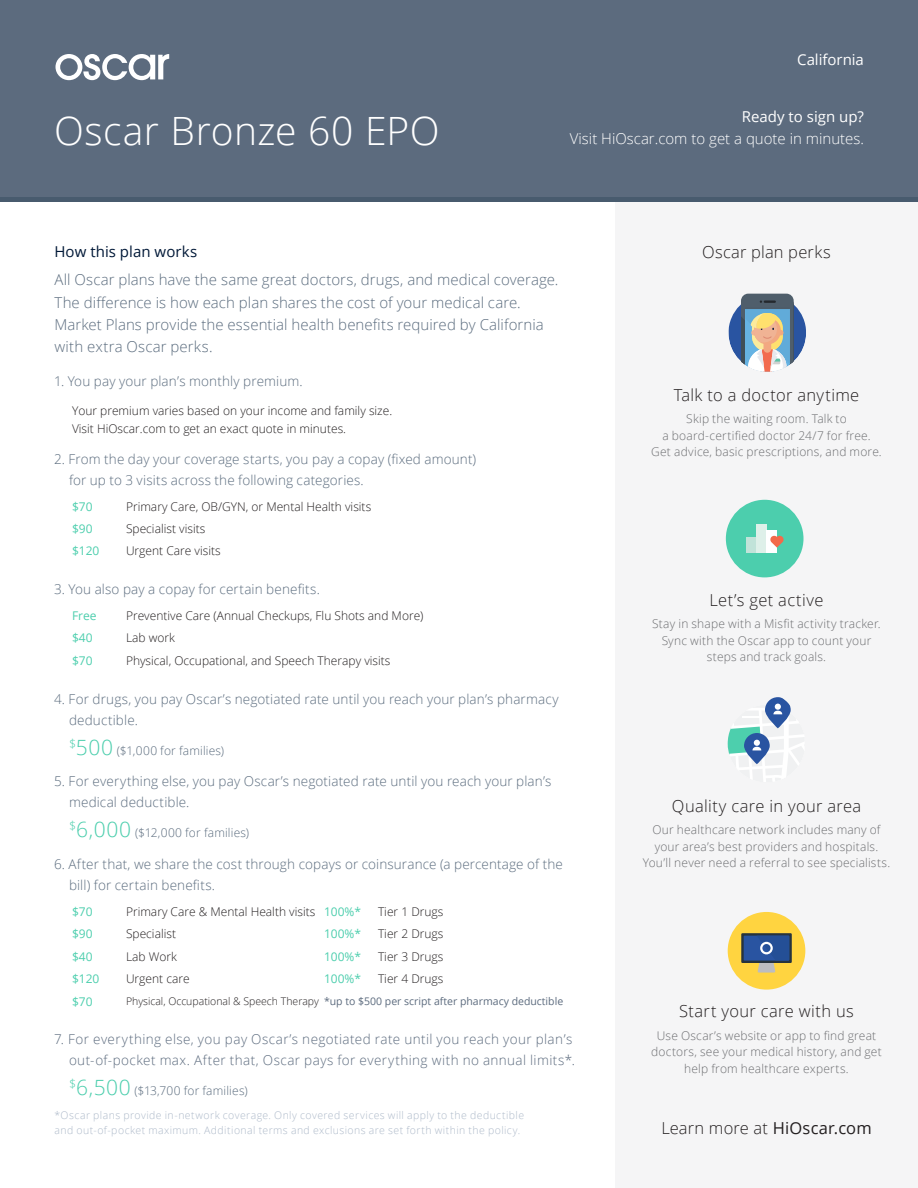
<style>
.page{position:relative;width:918px;height:1188px;background:#fff}
.page>*{position:absolute;margin:0;border:0;box-sizing:border-box;transform-origin:0 0}
.t1{font:300 39px "Open Sans";letter-spacing:.015em;color:#fff}
.t2{font:300 16.5px "Open Sans";letter-spacing:.02em;color:#231f20}
.t3{font:300 15px/22.5px "Open Sans";letter-spacing:.005em;color:#5b6c7e}
.t4{font:300 15px "Open Sans";color:#fff}
.t5{font:15px "Open Sans";color:#fff}
.t6{font:15px "Open Sans";letter-spacing:.005em;color:#001837}
.t7{font:300 13.5px/21px "Open Sans";letter-spacing:.01em;color:#5b6c7e}
.t8{font:300 13.5px/21px "Open Sans";letter-spacing:.03em;color:#5c6b7e;text-align:right}
.t9{font:300 12px/16.5px "Open Sans";letter-spacing:.015em;color:#6c6d70;text-align:center}
.t10{font:300 12px/18px "Open Sans";color:#231f20}
.t11{font:300 12px "Open Sans";letter-spacing:.015em;color:#5b6c7e}
.t12{font:12px "Open Sans";color:#4ccead}
.t13{font:300 10.5px/15px "Open Sans";letter-spacing:.04em;color:#adb9c9}
.t14{font:10.5px "Open Sans";color:#5c6b7e}
.t15{font:300 10.5px "Open Sans";color:#231f20}
.s1{font-size:21px;color:#4ccead}
.s2{font-weight:400}
</style>
<div class="page">
<div style="left:615px;top:0;width:303px;height:1187px;background:#f5f5f6"></div>
<div style="left:726px;top:500px;width:78px;height:77px;background:#4ccead;border-radius:50%"></div>
<div style="left:747px;top:537px;width:10px;height:16px;background:#c1e3d9"></div>
<div style="left:757px;top:524px;width:10px;height:29px;background:#def0e9"></div>
<div style="left:767px;top:531px;width:10px;height:22px;background:#fff"></div>
<svg style="left:770px;top:535px;width:14px;height:13px"></svg>
<svg style="left:728px;top:294px;width:78px;height:78px"></svg>
<svg style="left:765px;top:697px;width:26px;height:31px"></svg>
<svg style="left:728px;top:704px;width:63px;height:61px"></svg>
<div style="left:728px;top:912px;width:77px;height:78px;background:#ffd440;border-radius:50%"></div>
<svg style="left:741px;top:933px;width:51px;height:30px"></svg>
<div style="left:744px;top:936px;width:45px;height:25px;background:#2954a1"></div>
<svg style="left:757px;top:936px;width:32px;height:37px"></svg>
<div style="left:0;top:0;width:918px;height:200px;background:#5c6b7e"></div>
<svg style="left:56px;top:54px;width:113px;height:26px"></svg>
<hr style="left:0;top:198px;width:918px;height:4px;background:#485b6e">
<p class="t1" style="left:54px;top:104px;width:387px">Oscar Bronze 60 EPO</p>
<p class="t5" style="left:797px;top:50px;width:69px">California</p>
<p class="t5" style="left:742px;top:106px;width:124px">Ready to sign up?</p>
<p class="t4" style="left:570px;top:128px;width:296px">Visit HiOscar.com to get a quote in minutes.</p>
<p class="t6" style="left:54px;top:241px;width:144px">How this plan works</p>
<p class="t3" style="left:54px;top:268px;width:505px">All Oscar plans have the same great doctors, drugs, and medical coverage.<br>The difference is how each plan shares the cost of your medical care.</p>
<p class="t3" style="left:54px;top:313px;width:491px">Market Plans provide the essential health benefits required by California with extra Oscar perks.</p>
<p class="t2" style="left:702px;top:240px;width:130px">Oscar plan perks</p>
<p class="t7" style="left:54px;top:370px;width:250px">1. You pay your plan’s monthly premium.</p>
<p class="t10" style="left:72px;top:401px;width:322px">Your premium varies based on your income and family size.<br>Visit HiOscar.com to get an exact quote in minutes.</p>
<p class="t7" style="left:69px;top:448px;width:409px;text-indent:-15px">2. From the day your coverage starts, you pay a copay (fixed amount) for up to 3 visits across the following categories.</p>
<p class="t12" style="left:72px;top:498px;width:22px">$70</p>
<p class="t10" style="left:126px;top:497px;width:247px">Primary Care, OB/GYN, or Mental Health visits</p>
<p class="t12" style="left:72px;top:520px;width:22px">$90</p>
<p class="t10" style="left:126px;top:519px;width:81px">Specialist visits</p>
<p class="t12" style="left:72px;top:543px;width:29px">$120</p>
<p class="t10" style="left:126px;top:542px;width:96px">Urgent Care visits</p>
<p class="t7" style="left:54px;top:578px;width:267px">3. You also pay a copay for certain benefits.</p>
<p class="t12" style="left:72px;top:607px;width:26px">Free</p>
<p class="t10" style="left:126px;top:606px;width:299px">Preventive Care (Annual Checkups, Flu Shots and More)</p>
<p class="t12" style="left:72px;top:630px;width:22px">$40</p>
<p class="t10" style="left:126px;top:629px;width:50px">Lab work</p>
<p class="t12" style="left:72px;top:652px;width:22px">$70</p>
<p class="t10" style="left:126px;top:651px;width:266px">Physical, Occupational, and Speech Therapy visits</p>
<p class="t7" style="left:69px;top:688px;width:491px;text-indent:-15px">4. For drugs, you pay Oscar’s negotiated rate until you reach your plan’s pharmacy deductible.</p>
<p class="t11" style="left:69px;top:742px;width:157px"><sup>$</sup><span class="s1">500</span> ($1,000 for families)</p>
<p class="t7" style="left:69px;top:770px;width:484px;text-indent:-15px">5. For everything else, you pay Oscar’s negotiated rate until you reach your plan’s medical deductible.</p>
<p class="t11" style="left:69px;top:824px;width:182px"><sup>$</sup><span class="s1">6,000</span> ($12,000 for families)</p>
<p class="t7" style="left:69px;top:853px;width:495px;text-indent:-15px">6. After that, we share the cost through copays or coinsurance (a percentage of the bill) for certain benefits.</p>
<p class="t12" style="left:72px;top:903px;width:22px">$70</p>
<p class="t10" style="left:126px;top:902px;width:191px">Primary Care &amp; Mental Health visits</p>
<p class="t12" style="left:324px;top:903px;width:39px">100%*</p>
<p class="t10" style="left:378px;top:902px;width:67px">Tier 1 Drugs</p>
<p class="t12" style="left:72px;top:926px;width:22px">$90</p>
<p class="t10" style="left:126px;top:925px;width:52px">Specialist</p>
<p class="t12" style="left:324px;top:926px;width:39px">100%*</p>
<p class="t10" style="left:378px;top:925px;width:67px">Tier 2 Drugs</p>
<p class="t12" style="left:72px;top:948px;width:22px">$40</p>
<p class="t10" style="left:126px;top:947px;width:52px">Lab Work</p>
<p class="t12" style="left:324px;top:948px;width:39px">100%*</p>
<p class="t10" style="left:378px;top:947px;width:67px">Tier 3 Drugs</p>
<p class="t12" style="left:72px;top:971px;width:29px">$120</p>
<p class="t10" style="left:126px;top:970px;width:65px">Urgent care</p>
<p class="t12" style="left:324px;top:971px;width:39px">100%*</p>
<p class="t10" style="left:378px;top:970px;width:67px">Tier 4 Drugs</p>
<p class="t12" style="left:72px;top:993px;width:22px">$70</p>
<p class="t15" style="left:126px;top:994px;width:195px">Physical, Occupational &amp; Speech Therapy</p>
<p class="t14" style="left:324px;top:994px;width:241px">*up to $500 per script after pharmacy deductible</p>
<p class="t8" style="left:54px;top:1028px;width:523px">7. For everything else, you pay Oscar’s negotiated rate until you reach your plan’s out-of-pocket max. After that, Oscar pays for everything with no annual limits*.</p>
<p class="t11" style="left:69px;top:1082px;width:180px"><sup>$</sup><span class="s1">6,500</span> ($13,700 for families)</p>
<p class="t13" style="left:54px;top:1107px;width:471px">*Oscar plans provide in-network coverage. Only covered services will apply to the deductible and out-of-pocket maximum. Additional terms and exclusions are set forth within the policy.</p>
<p class="t2" style="left:674px;top:383px;width:187px">Talk to a doctor anytime</p>
<p class="t9" style="left:651px;top:410px;width:232px">Skip the waiting room. Talk to<br>a board-certified doctor 24/7 for free.<br>Get advice, basic prescriptions, and more.</p>
<p class="t2" style="left:710px;top:589px;width:115px">Let’s get active</p>
<p class="t9" style="left:652px;top:616px;width:230px">Stay in shape with a Misfit activity tracker.<br>Sync with the Oscar app to count your steps and track goals.</p>
<p class="t2" style="left:672px;top:794px;width:191px">Quality care in your area</p>
<p class="t9" style="left:643px;top:821px;width:249px">Our healthcare network includes many of your area’s best providers and hospitals.<br>You’ll never need a referral to see specialists.</p>
<p class="t2" style="left:679px;top:1000px;width:176px">Start your care with us</p>
<p class="t9" style="left:651px;top:1027px;width:232px">Use Oscar’s website or app to find great doctors, see your medical history, and get help from healthcare experts.</p>
<p class="t2" style="left:661px;top:1117px;width:212px">Learn more at <span class="s2">HiOscar.com</span></p>
</div>
